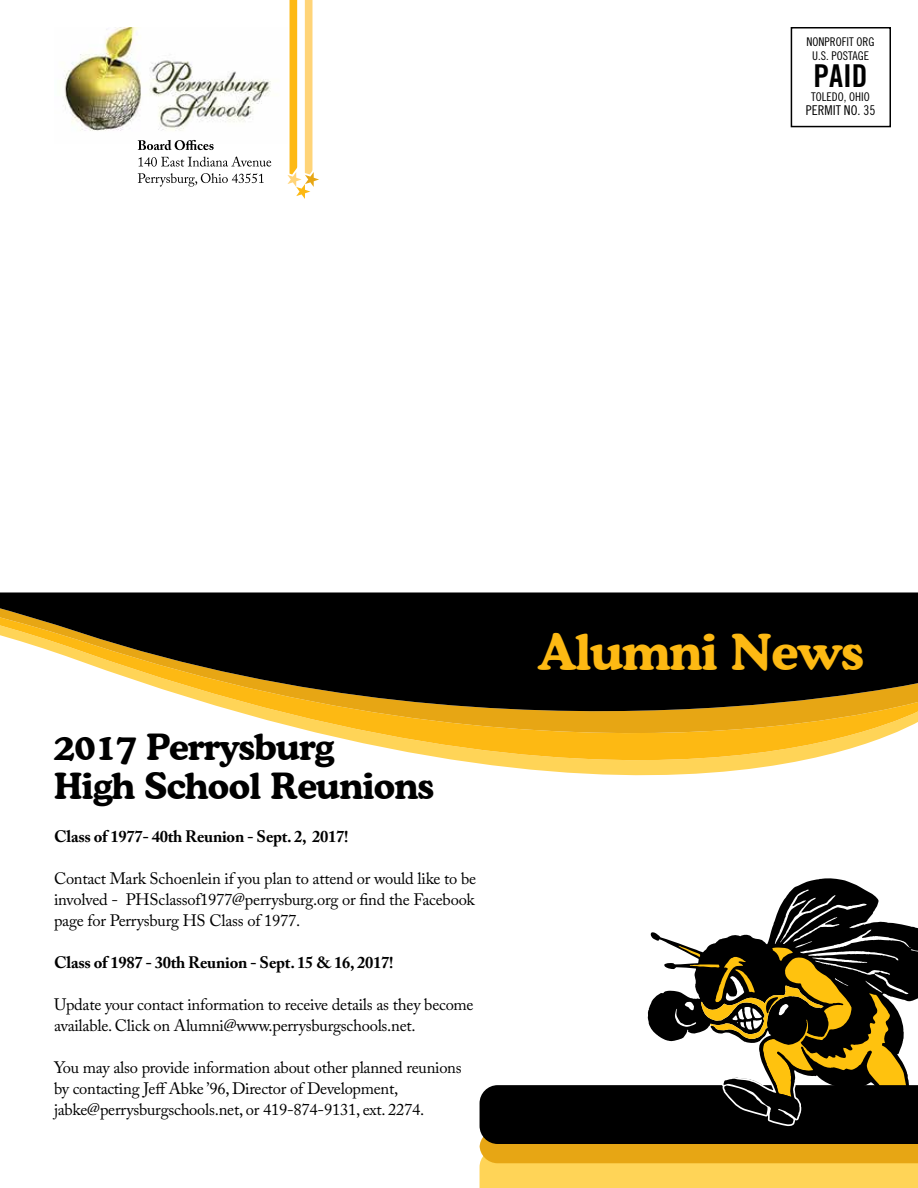
<style>
.page{position:relative;width:918px;height:1188px;background:#fff}
.page>*{position:absolute;margin:0;border:0;box-sizing:border-box;transform-origin:0 0}
.t1{font:700 49.5px "Cooper BT";letter-spacing:-.02em;color:#fdb913}
.t2{font:700 36px/39px "Cooper BT";letter-spacing:-.02em;color:#000}
.t3{font:31.5px "Trade Gothic Bold Cond Twenty";color:#000}
.t4{font:16.5px/21px "Adobe Caslon Pro";letter-spacing:-.015em;color:#000}
.t5{font:700 16.5px "Adobe Caslon Pro";letter-spacing:-.015em;color:#000}
.t6{font:13.5px "Trade Gothic Cond Eighteen";color:#000}
.t7{font:12px/13.5px "Trade Gothic Cond Eighteen";color:#000;text-align:center}
</style>
<div class="page">
<svg style="left:0;top:592px;width:918px;height:183px;fill:#000"></svg>
<img style="left:64px;top:27px;width:207px;height:114px">
<svg style="left:287px;top:0;width:32px;height:199px"></svg>
<svg style="left:138px;top:140px;width:76px;height:10px"></svg>
<svg style="left:138px;top:156px;width:133px;height:11px"></svg>
<svg style="left:138px;top:173px;width:126px;height:14px"></svg>
<svg style="left:792px;top:878px;width:71px;height:11px"></svg>
<svg style="left:480px;top:889px;width:438px;height:299px"></svg>
<div style="left:791px;top:27px;width:100px;height:100px;border:2px solid #000"></div>
<p class="t7" style="left:807px;top:35px;width:69px">NONPROFIT ORG<br>U.S. POSTAGE</p>
<h3 class="t3" style="left:813px;top:56px;width:56px">PAID</h3>
<p class="t7" style="left:811px;top:90px;width:60px">TOLEDO, OHIO</p>
<p class="t6" style="left:806px;top:102px;width:71px">PERMIT NO. 35</p>
<h2 class="t2" style="left:54px;top:727px;width:382px">2017 Perrysburg<br>High School Reunions</h2>
<p class="t5" style="left:54px;top:826px;width:296px">Class of 1977- 40th Reunion - Sept. 2, 2017!</p>
<p class="t4" style="left:54px;top:867px;width:424px;text-align:justify">Contact Mark Schoenlein if you plan to attend or would like to be involved - PHSclassof1977@perrysburg.org or find the Facebook page for Perrysburg HS Class of 1977.</p>
<p class="t5" style="left:54px;top:952px;width:341px">Class of 1987 - 30th Reunion - Sept. 15 &amp; 16, 2017!</p>
<p class="t4" style="left:54px;top:994px;width:421px">Update your contact information to receive details as they become available. Click on Alumni@www.perrysburgschools.net.</p>
<p class="t4" style="left:54px;top:1057px;width:409px">You may also provide information about other planned reunions by contacting Jeff Abke ’96, Director of Development, jabke@perrysburgschools.net, or 419-874-9131, ext. 2274.</p>
<h1 class="t1" style="left:539px;top:621px;width:327px">Alumni News</h1>
</div>
